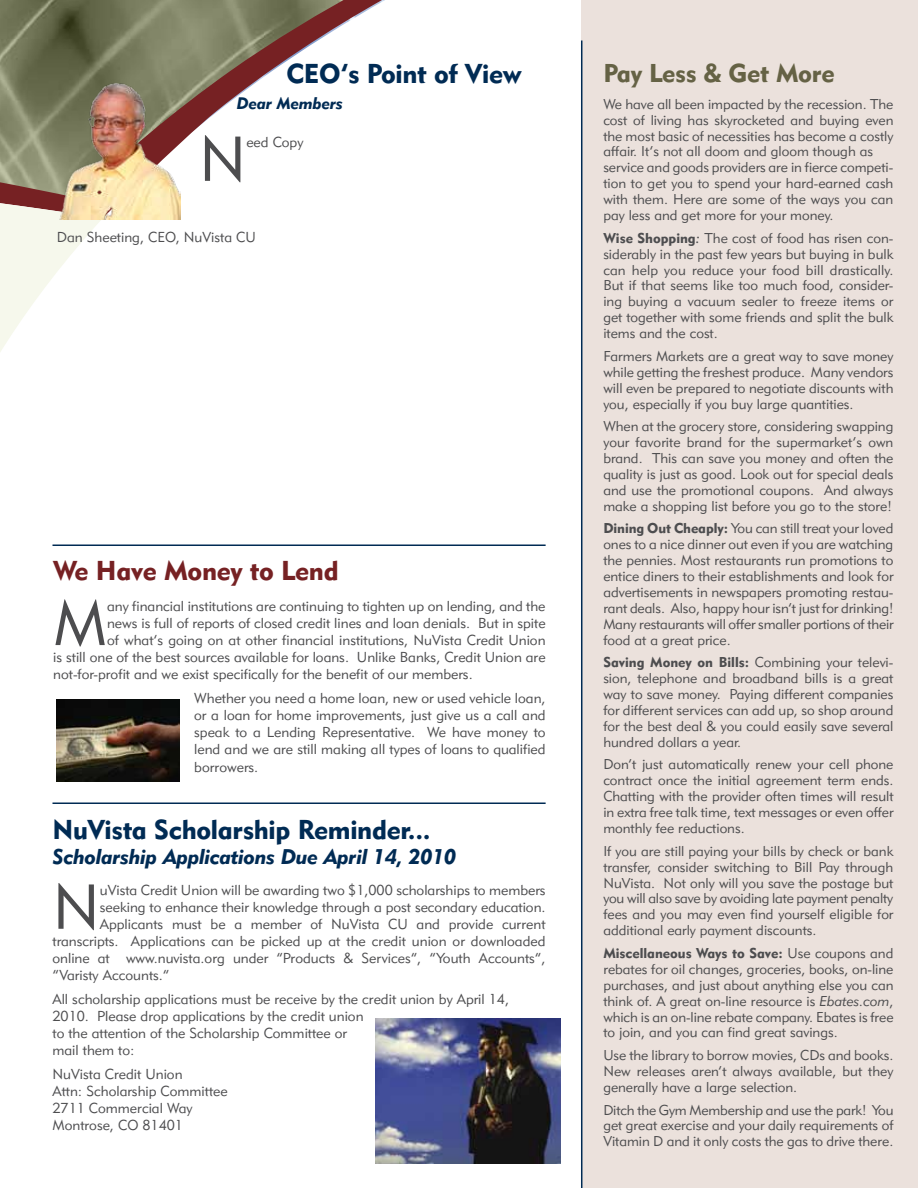
<style>
.page{position:relative;width:918px;height:1188px;background:#fff}
.page>*{position:absolute;margin:0;border:0;box-sizing:border-box;transform-origin:0 0}
.t1{font:62.55px "Geometric 415 BT Lite A";color:#4d4d4f}
.t2{font:27px "Geometric 415 BT Black A";letter-spacing:-.01em;color:#002b54}
.t3{font:27px "Geometric 415 BT Black A";letter-spacing:-.01em;color:#762123}
.t4{font:25.5px "Geometric 415 BT Black A";letter-spacing:-.01em;color:#656245}
.t5{font:21px "Geometric 415 BT Black Italic A";letter-spacing:-.01em;color:#002b54}
.t6{font:16.5px "Geometric 415 BT Black Italic A";letter-spacing:-.01em;color:#002b54}
.t7{font:14.25px/17.1px "Geometric 415 BT Lite A";color:#4d4d4f}
.t8{font:14.1px/15.9px "Geometric 415 BT Lite A";color:#4d4d4f;text-align:justify}
.t9{font:14.1px "Geometric 415 BT Black A";color:#4d4d4f}
.s1{font-family:"Geometric 415 BT Black A"}
.s2{font-family:"Geometric 415 BT Medium Italic A"}
.s3{font-family:"Geometric 415 BT Lite A"}
.s4{font-family:"Geometric 415 BT Lite Italic A"}
</style>
<div class="page">
<svg style="left:0;top:0;width:385px;height:189px"></svg>
<svg style="left:0;top:193px;width:103px;height:159px;fill:#f6f8ec"></svg>
<div style="left:581px;top:0;width:337px;height:1188px;background:#ebe1dc"></div>
<hr style="left:581px;top:40px;width:1px;height:1148px;background:#002b54">
<img style="left:58px;top:78px;width:123px;height:141px">
<hr style="left:52px;top:544px;width:494px;height:2px;background:#002b54">
<hr style="left:52px;top:802px;width:494px;height:2px;background:#002b54">
<img style="left:375px;top:1019px;width:185px;height:145px">
<img style="left:57px;top:700px;width:123px;height:82px">
<h2 class="t2" style="left:287px;top:57px;width:237px">CEO’s Point of View</h2>
<p class="t6" style="left:237px;top:93px;width:108px">Dear Members</p>
<h1 class="t1" style="left:199px;top:121px;width:49px">N</h1>
<p class="t7" style="left:246px;top:133px;width:59px">eed Copy</p>
<p class="t7" style="left:57px;top:228px;width:200px">Dan Sheeting, CEO, NuVista CU</p>
<h2 class="t3" style="left:53px;top:554px;width:287px">We Have Money to Lend</h2>
<h1 class="t1" style="left:53px;top:585px;width:55px">M</h1>
<p class="t7" style="left:107px;top:597px;width:440px">any financial institutions are continuing to tighten up on lending, and the</p>
<p class="t7" style="left:107px;top:614px;width:440px">news is full of reports of closed credit lines and loan denials. But in spite</p>
<p class="t7" style="left:107px;top:631px;width:440px">of what’s going on at other financial institutions, NuVista Credit Union</p>
<p class="t7" style="left:53px;top:648px;width:494px">is still one of the best sources available for loans. Unlike Banks, Credit Union are</p>
<p class="t7" style="left:53px;top:666px;width:421px">not-for-profit and we exist specifically for the benefit of our members.</p>
<p class="t7" style="left:194px;top:689px;width:353px;text-align:justify">Whether you need a home loan, new or used vehicle loan, or a loan for home improvements, just give us a call and speak to a Lending Representative. We have money to lend and we are still making all types of loans to qualified borrowers.</p>
<h2 class="t2" style="left:52px;top:813px;width:380px">NuVista Scholarship Reminder...</h2>
<h3 class="t5" style="left:52px;top:844px;width:405px">Scholarship Applications Due April 14, 2010</h3>
<h1 class="t1" style="left:52px;top:869px;width:49px">N</h1>
<p class="t7" style="left:100px;top:881px;width:447px">uVista Credit Union will be awarding two $1,000 scholarships to members</p>
<p class="t7" style="left:100px;top:898px;width:447px">seeking to enhance their knowledge through a post secondary education.</p>
<p class="t7" style="left:100px;top:915px;width:447px">Applicants must be a member of NuVista CU and provide current</p>
<p class="t7" style="left:53px;top:932px;width:495px">transcripts. Applications can be picked up at the credit union or downloaded</p>
<p class="t7" style="left:53px;top:949px;width:495px">online at www.nuvista.org under “Products &amp; Services”, “Youth Accounts”,</p>
<p class="t7" style="left:53px;top:966px;width:119px">“Varisty Accounts.”</p>
<p class="t7" style="left:53px;top:990px;width:458px">All scholarship applications must be receive by the credit union by April 14, 2010. Please drop applications by the credit union<br>to the attention of the Scholarship Committee or<br>mail them to:</p>
<p class="t7" style="left:53px;top:1065px;width:177px">NuVista Credit Union<br>Attn: Scholarship Committee<br>2711 Commercial Way<br>Montrose, CO 81401</p>
<h3 class="t4" style="left:603px;top:58px;width:233px">Pay Less &amp; Get More</h3>
<p class="t8" style="left:603px;top:96px;width:292px;text-align:left">We have all been impacted by the recession. The cost of living has skyrocketed and buying even the most basic of necessities has become a costly affair. It’s not all doom and gloom though as service and goods providers are in fierce competi&shy;tion to get you to spend your hard-earned cash with them. Here are some of the ways you can pay less and get more for your money.</p>
<p class="t8" style="left:603px;top:230px;width:292px"><span class="s1">Wise Shopping</span><span class="s2">:</span> The cost of food has risen con&shy;siderably in the past few years but buying in bulk can help you reduce your food bill drastically.<br>But if that seems like too much food, consider&shy;ing buying a vacuum sealer to freeze items or get together with some friends and split the bulk items and the cost.</p>
<p class="t8" style="left:603px;top:348px;width:292px">Farmers Markets are a great way to save money while getting the freshest produce. Many vendors will even be prepared to negotiate discounts with you, especially if you buy large quantities.</p>
<p class="t8" style="left:603px;top:418px;width:292px">When at the grocery store, considering swapping your favorite brand for the supermarket’s own brand. This can save you money and often the quality is just as good. Look out for special deals and use the promotional coupons. And always make a shopping list before you go to the store!</p>
<p class="t8" style="left:603px;top:520px;width:292px"><span class="s1">Dining Out Cheaply:</span> You can still treat your loved ones to a nice dinner out even if you are watching the pennies. Most restaurants run promotions to entice diners to their establishments and look for advertisements in newspapers promoting restau&shy;rant deals. Also, happy hour isn’t just for drinking!<br>Many restaurants will offer smaller portions of their food at a great price.</p>
<p class="t8" style="left:603px;top:654px;width:292px"><span class="s1">Saving Money on Bills:</span> Combining your televi&shy;sion, telephone and broadband bills is a great way to save money. Paying different companies for different services can add up, so shop around for the best deal &amp; you could easily save several hundred dollars a year.</p>
<p class="t8" style="left:603px;top:756px;width:292px">Don’t just automatically renew your cell phone contract once the initial agreement term ends.<br>Chatting with the provider often times will result in extra free talk time, text messages or even offer monthly fee reductions.</p>
<p class="t8" style="left:603px;top:843px;width:292px">If you are still paying your bills by check or bank transfer, consider switching to Bill Pay through NuVista. Not only will you save the postage but you will also save by avoiding late payment penalty fees and you may even find yourself eligible for additional early payment discounts.</p>
<p class="t9" style="left:603px;top:944px;width:292px">Miscellaneous Ways to Save: <span class="s3">Use coupons and</span></p>
<p class="t8" style="left:603px;top:961px;width:292px">rebates for oil changes, groceries, books, on-line purchases, and just about anything else you can think of. A great on-line resource is <span class="s4">Ebates.com</span>, which is an on-line rebate company. Ebates is free to join, and you can find great savings.</p>
<p class="t8" style="left:603px;top:1047px;width:292px">Use the library to borrow movies, CDs and books.<br>New releases aren’t always available, but they generally have a large selection.</p>
<p class="t8" style="left:603px;top:1101px;width:292px">Ditch the Gym Membership and use the park! You get great exercise and your daily requirements of Vitamin D and it only costs the gas to drive there.</p>
</div>
